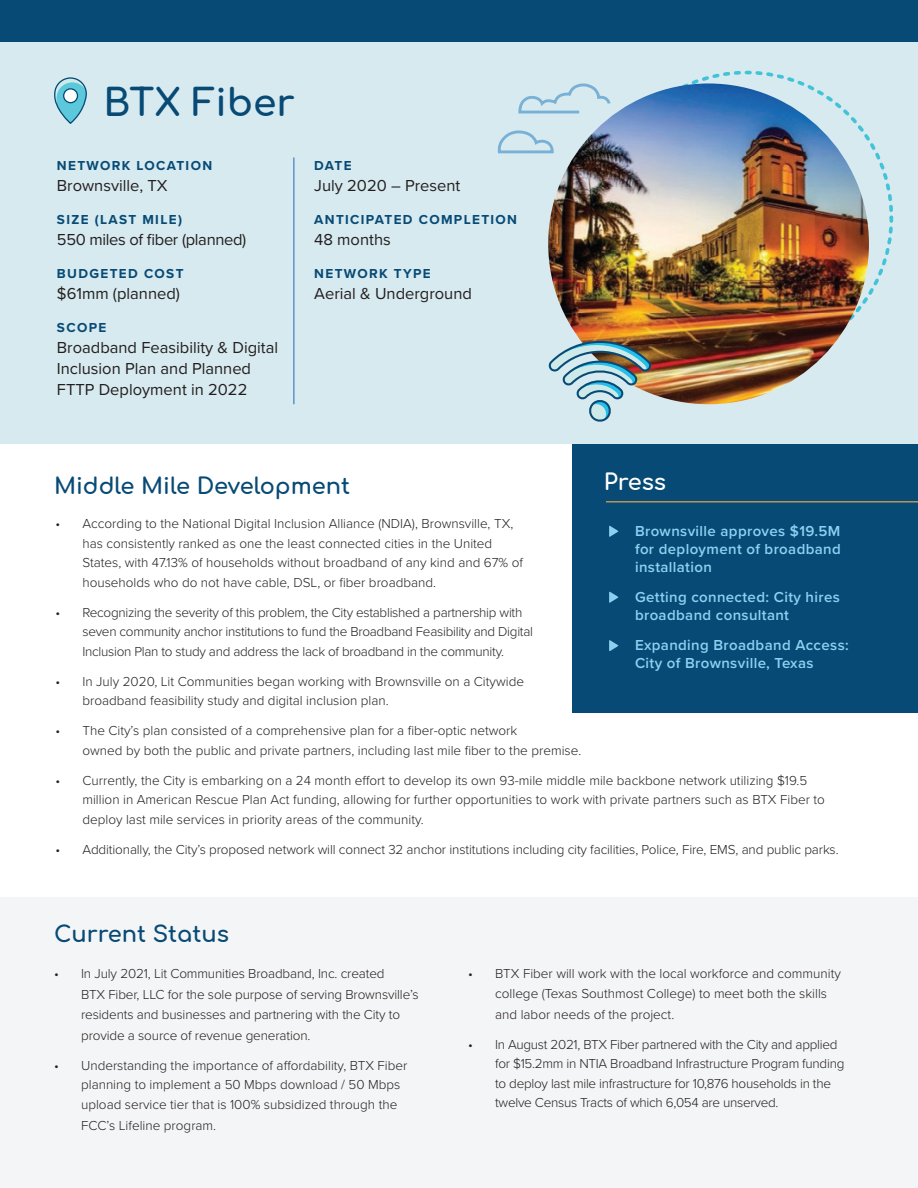
<style>
.page{position:relative;width:918px;height:1188px;background:#fff}
.page>*{position:absolute;margin:0;border:0;box-sizing:border-box;transform-origin:0 0}
.t1{font:37.5px "Comfortaa";color:#074a75}
.t2{font:22.5px "Comfortaa";color:#074a75}
.t3{font:22.5px "Comfortaa";color:#fff}
.t4{font:16.5px/21px "Proxima Nova";color:#231f20}
.t5{font:16.5px "Proxima Nova";letter-spacing:-.02em;color:#231f20}
.t6{font:600 15px/18px "Proxima Nova";letter-spacing:.025em;color:#8ed0f2}
.t7{font:300 13.5px/19.5px "Proxima Nova";color:#231f20}
.t8{font:300 13.5px/19.5px "Proxima Nova";letter-spacing:-.02em;color:#231f20}
.t9{font:700 13.5px "Proxima Nova";letter-spacing:.1em;color:#074a75}
</style>
<div class="page">
<div style="left:0;top:898px;width:918px;height:290px;background:#f4f5f6"></div>
<div style="left:0;top:26px;width:918px;height:418px;background:#d7eaef"></div>
<div style="left:573px;top:444px;width:345px;height:269px;background:#074a75"></div>
<div style="left:0;top:0;width:918px;height:41px;background:#074a75"></div>
<hr style="left:294px;top:157px;width:1px;height:247px;background:#2069b4">
<hr style="left:606px;top:501px;width:312px;height:1px;background:#f9ad50">
<img style="left:548px;top:83px;width:321px;height:321px;border-radius:160px">
<svg style="left:54px;top:77px;width:33px;height:47px"></svg>
<svg style="left:518px;top:84px;width:93px;height:30px"></svg>
<img style="left:548px;top:335px;width:105px;height:87px">
<svg style="left:497px;top:130px;width:57px;height:24px"></svg>
<svg style="left:609px;top:526px;width:9px;height:11px"></svg>
<svg style="left:609px;top:592px;width:9px;height:11px"></svg>
<svg style="left:609px;top:640px;width:9px;height:11px"></svg>
<h1 class="t1" style="left:103px;top:69px;width:193px">BTX Fiber</h1>
<p class="t9" style="left:57px;top:155px;width:157px">NETWORK LOCATION</p>
<p class="t4" style="left:57px;top:174px;width:112px">Brownsville, TX</p>
<p class="t9" style="left:57px;top:209px;width:127px">SIZE (LAST MILE)</p>
<p class="t5" style="left:57px;top:227px;width:191px">550 miles of fiber (planned)</p>
<p class="t9" style="left:57px;top:263px;width:128px">BUDGETED COST</p>
<p class="t4" style="left:57px;top:282px;width:125px">$61mm (planned)</p>
<p class="t9" style="left:57px;top:317px;width:51px">SCOPE</p>
<p class="t4" style="left:57px;top:336px;width:223px">Broadband Feasibility &amp; Digital<br>Inclusion Plan and Planned<br>FTTP Deployment in 2022</p>
<p class="t9" style="left:314px;top:155px;width:39px">DATE</p>
<p class="t4" style="left:314px;top:174px;width:148px">July 2020 – Present</p>
<p class="t9" style="left:314px;top:209px;width:204px">ANTICIPATED COMPLETION</p>
<p class="t4" style="left:314px;top:228px;width:78px">48 months</p>
<p class="t9" style="left:314px;top:263px;width:118px">NETWORK TYPE</p>
<p class="t4" style="left:314px;top:282px;width:159px">Aerial &amp; Underground</p>
<h2 class="t2" style="left:54px;top:465px;width:298px">Middle Mile Development</h2>
<p class="t7" style="left:82px;top:513px;width:442px;text-indent:-27px">• According to the National Digital Inclusion Alliance (NDIA), Brownsville, TX, has consistently ranked as one the least connected cities in the United States, with 47.13% of households without broadband of any kind and 67% of households who do not have cable, DSL, or fiber broadband.</p>
<p class="t8" style="left:82px;top:602px;width:452px;text-indent:-27px">• Recognizing the severity of this problem, the City established a partnership with seven community anchor institutions to fund the Broadband Feasibility and Digital<br>Inclusion Plan to study and address the lack of broadband in the community.</p>
<p class="t7" style="left:82px;top:671px;width:443px;text-indent:-27px">• In July 2020, Lit Communities began working with Brownsville on a Citywide broadband feasibility study and digital inclusion plan.</p>
<p class="t7" style="left:55px;top:720px;width:463px">• The City’s plan consisted of a comprehensive plan for a fiber-optic network</p>
<h2 class="t3" style="left:604px;top:461px;width:64px">Press</h2>
<p class="t6" style="left:635px;top:522px;width:207px;text-align:justify">Brownsville approves $19.5M for deployment of broadband installation</p>
<p class="t6" style="left:635px;top:588px;width:206px">Getting connected: City hires broadband consultant</p>
<p class="t6" style="left:635px;top:636px;width:215px">Expanding Broadband Access:<br>City of Brownsville, Texas</p>
<p class="t7" style="left:82px;top:740px;width:500px">owned by both the public and private partners, including last mile fiber to the premise.</p>
<p class="t7" style="left:82px;top:770px;width:744px;text-indent:-27px">• Currently, the City is embarking on a 24 month effort to develop its own 93-mile middle mile backbone network utilizing $19.5 million in American Rescue Plan Act funding, allowing for further opportunities to work with private partners such as BTX Fiber to deploy last mile services in priority areas of the community.</p>
<p class="t7" style="left:55px;top:839px;width:785px">• Additionally, the City’s proposed network will connect 32 anchor institutions including city facilities, Police, Fire, EMS, and public parks.</p>
<h2 class="t2" style="left:54px;top:913px;width:177px">Current Status</h2>
<p class="t7" style="left:81px;top:962px;width:339px;line-height:21px;text-indent:-27px">• In July 2021, Lit Communities Broadband, Inc. created<br>BTX Fiber, LLC for the sole purpose of serving Brownsville’s</p>
<p class="t7" style="left:81px;top:1003px;width:321px;line-height:21px">residents and businesses and partnering with the City to provide a source of revenue generation.</p>
<p class="t7" style="left:81px;top:1055px;width:328px;text-indent:-27px">• Understanding the importance of affordability, BTX Fiber planning to implement a 50 Mbps download / 50 Mbps upload service tier that is 100% subsidized through the</p>
<p class="t7" style="left:81px;top:1115px;width:137px">FCC’s Lifeline program.</p>
<p class="t7" style="left:495px;top:963px;width:347px;text-indent:-27px">• BTX Fiber will work with the local workforce and community college (Texas Southmost College) to meet both the skills</p>
<p class="t7" style="left:495px;top:1004px;width:181px">and labor needs of the project.</p>
<p class="t8" style="left:495px;top:1034px;width:351px;text-indent:-27px">• In August 2021, BTX Fiber partnered with the City and applied for $15.2mm in NTIA Broadband Infrastructure Program funding to deploy last mile infrastructure for 10,876 households in the twelve Census Tracts of which 6,054 are unserved.</p>
</div>
